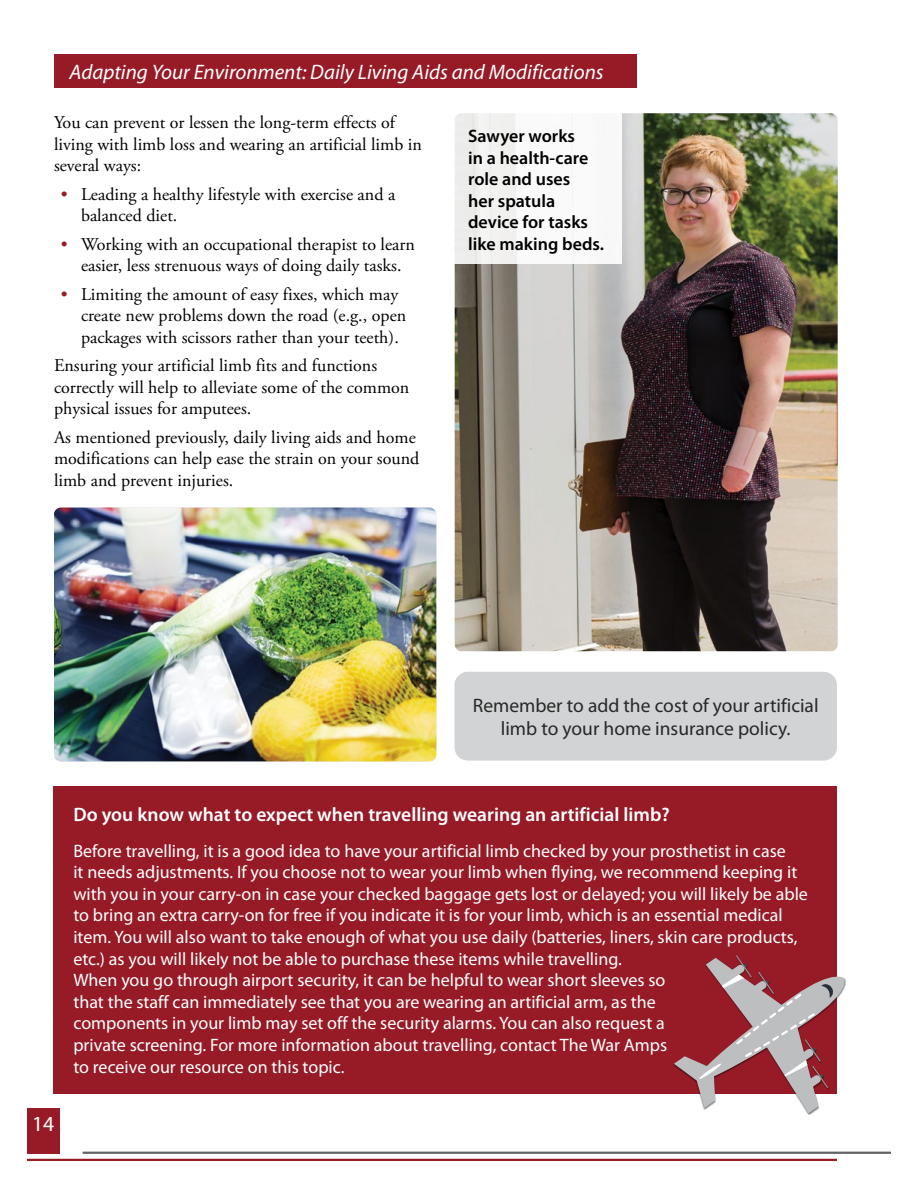
<style>
.page{position:relative;width:918px;height:1188px;background:#fff}
.page>*{position:absolute;margin:0;border:0;box-sizing:border-box;transform-origin:0 0}
.t1{font:21.6px "Myriad Pro";color:#fff}
.t2{font:italic 21px "Myriad Pro";color:#fff}
.t3{font:19.5px/23.4px "Myriad Pro";color:#292829;text-align:center}
.t4{font:600 19.5px "Myriad Pro";color:#fff}
.t5{font:18px/21.6px "Myriad Pro";color:#fff}
.t6{font:18px/21.6px "Adobe Garamond Pro";color:#000}
.t7{font:600 18px/21.6px "Myriad Pro";color:#000}
.s1{color:#961b27}
</style>
<div class="page">
<hr style="left:27px;top:1159px;width:810px;height:2px;background:#961b27">
<hr style="left:83px;top:1152px;width:808px;height:2px;background:#636466">
<div style="left:54px;top:54px;width:582px;height:33px;background:#961b27"></div>
<img style="left:54px;top:508px;width:382px;height:253px">
<div style="left:53px;top:787px;width:783px;height:307px;background:#961b27"></div>
<svg style="left:674px;top:955px;width:172px;height:158px"></svg>
<img style="left:455px;top:113px;width:383px;height:538px">
<div style="left:454px;top:111px;width:168px;height:152px;background:linear-gradient(to right,#efefee,#fcfdfd)"></div>
<div style="left:27px;top:1108px;width:32px;height:46px;background:#961b27"></div>
<div style="left:454px;top:672px;width:383px;height:89px;background:#d1d3d4;border-radius:14px"></div>
<p class="t2" style="left:70px;top:59px;width:536px">Adapting Your Environment: Daily Living Aids and Modifications</p>
<p class="t6" style="left:54px;top:112px;width:369px">You can prevent or lessen the long-term effects of living with limb loss and wearing an artificial limb in several ways:</p>
<p class="t6" style="left:81px;top:184px;width:316px;text-indent:-20px"><span class="s1">•</span> Leading a healthy lifestyle with exercise and a balanced diet.</p>
<p class="t6" style="left:61px;top:234px;width:356px;text-align:center"><span class="s1">•</span> Working with an occupational therapist to learn easier, less strenuous ways of doing daily tasks.</p>
<p class="t6" style="left:81px;top:284px;width:327px;text-indent:-20px"><span class="s1">•</span> Limiting the amount of easy fixes, which may create new problems down the road (e.g., open packages with scissors rather than your teeth).</p>
<p class="t6" style="left:54px;top:355px;width:357px">Ensuring your artificial limb fits and functions correctly will help to alleviate some of the common physical issues for amputees.</p>
<p class="t6" style="left:54px;top:427px;width:367px">As mentioned previously, daily living aids and home modifications can help ease the strain on your sound limb and prevent injuries.</p>
<p class="t7" style="left:468px;top:125px;width:137px">Sawyer works<br>in a health-care role and uses<br>her spatula device for tasks like making beds.</p>
<p class="t3" style="left:473px;top:693px;width:347px">Remember to add the cost of your artificial limb to your home insurance policy.</p>
<p class="t1" style="left:32px;top:1110px;width:24px">14</p>
<p class="t4" style="left:73px;top:803px;width:598px">Do you know what to expect when travelling wearing an artificial limb?</p>
<p class="t5" style="left:73px;top:839px;width:736px">Before travelling, it is a good idea to have your artificial limb checked by your prosthetist in case<br>it needs adjustments. If you choose not to wear your limb when flying, we recommend keeping it with you in your carry-on in case your checked baggage gets lost or delayed; you will likely be able to bring an extra carry-on for free if you indicate it is for your limb, which is an essential medical item. You will also want to take enough of what you use daily (batteries, liners, skin care products, etc.) as you will likely not be able to purchase these items while travelling.<br>When you go through airport security, it can be helpful to wear short sleeves so<br>that the staff can immediately see that you are wearing an artificial arm, as the<br>components in your limb may set off the security alarms. You can also request a<br>private screening. For more information about travelling, contact The War Amps<br>to receive our resource on this topic.</p>
</div>
